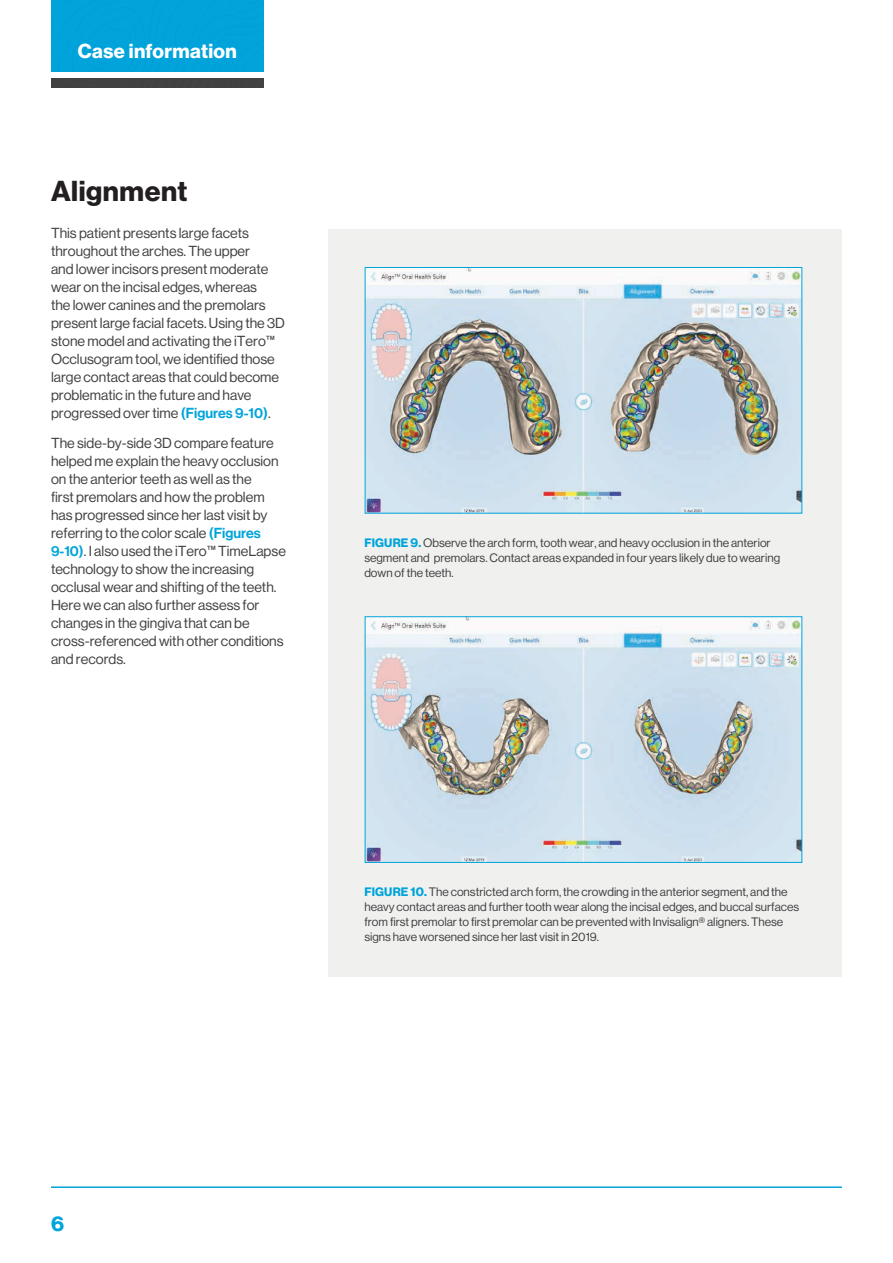
<style>
.page{position:relative;width:893px;height:1263px;background:#fff}
.page>*{position:absolute;margin:0;border:0;box-sizing:border-box;transform-origin:0 0}
.t1{font:28.2px "N Haas Grotesk DS Pro 75 Bd";letter-spacing:.02em;color:#231f20}
.t2{font:21px "N Haas Grotesk DS Pro 75 Bd";color:#00a4da}
.t3{font:19.8px "N Haas Grotesk DS Pro 75 Bd";letter-spacing:.02em;color:#fff}
.t4{font:14.25px/18px "N Haas Grotesk DS Pro 55 Rg";color:#414142}
.t5{font:12px/15px "N Haas Grotesk DS Pro 55 Rg";color:#414142}
.s1{font-family:"N Haas Grotesk DS Pro 65 Md";color:#00a4da}
.s2{font-family:"N Haas Grotesk DS Pro 75 Bd";color:#00a4da}
</style>
<div class="page">
<hr style="left:51px;top:1186px;width:791px;height:2px;background:#00a4da">
<div style="left:329px;top:229px;width:513px;height:748px;background:#f0f1ef"></div>
<div style="left:51px;top:0;width:213px;height:72px;background:#00a4da"></div>
<div style="left:51px;top:78px;width:213px;height:9px;background:#414142"></div>
<img style="left:367px;top:269px;width:433px;height:242px">
<div style="left:365px;top:267px;width:437px;height:246px;border:1px solid #00a4da"></div>
<img style="left:367px;top:618px;width:433px;height:243px">
<div style="left:365px;top:616px;width:437px;height:247px;border:1px solid #00a4da"></div>
<img style="left:369px;top:269px;width:88px;height:15px">
<img style="left:369px;top:619px;width:88px;height:14px">
<h3 class="t3" style="left:78px;top:39px;width:160px">Case information</h3>
<h1 class="t1" style="left:51px;top:175px;width:138px">Alignment</h1>
<p class="t4" style="left:51px;top:224px;width:235px">This patient presents large facets throughout the arches. The upper<br>and lower incisors present moderate wear on the incisal edges, whereas<br>the lower canines and the premolars present large facial facets. Using the 3D stone model and activating the iTero™ Occlusogram tool, we identified those large contact areas that could become problematic in the future and have progressed over time <span class="s1">(Figures 9-10)</span>.</p>
<p class="t4" style="left:51px;top:434px;width:236px">The side-by-side 3D compare feature helped me explain the heavy occlusion on the anterior teeth as well as the<br>first premolars and how the problem has progressed since her last visit by referring to the color scale <span class="s1">(Figures 9-10)</span>. I also used the iTero™ TimeLapse technology to show the increasing occlusal wear and shifting of the teeth.<br>Here we can also further assess for changes in the gingiva that can be cross-referenced with other conditions and records.</p>
<p class="t5" style="left:364px;top:535px;width:417px"><span class="s2">FIGURE 9.</span> Observe the arch form, tooth wear, and heavy occlusion in the anterior segment and premolars. Contact areas expanded in four years likely due to wearing down of the teeth.</p>
<p class="t5" style="left:364px;top:884px;width:436px"><span class="s2">FIGURE 10.</span> The constricted arch form, the crowding in the anterior segment, and the heavy contact areas and further tooth wear along the incisal edges, and buccal surfaces from first premolar to first premolar can be prevented with Invisalign® aligners. These signs have worsened since her last visit in 2019.</p>
<h2 class="t2" style="left:51px;top:1211px;width:14px">6</h2>
</div>
